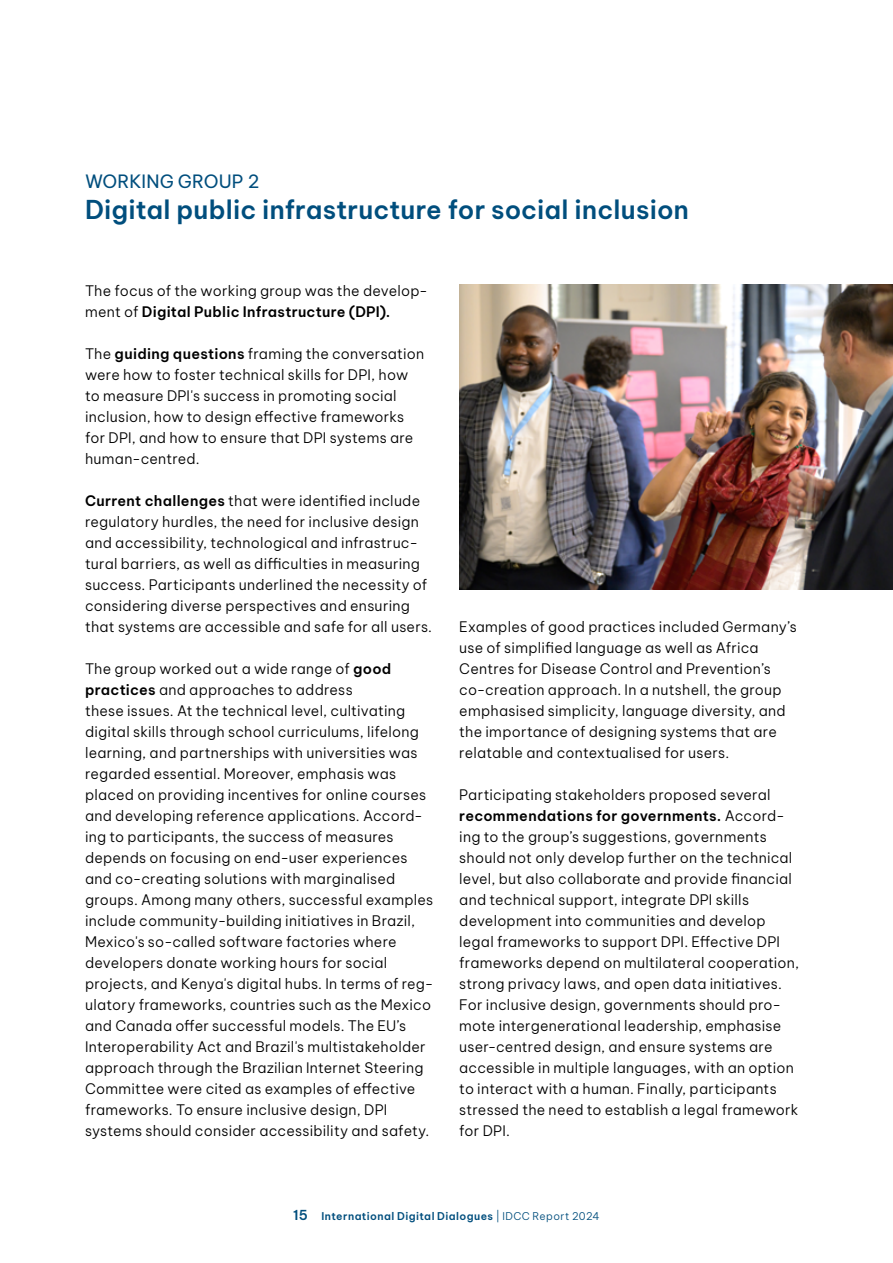
<style>
.page{position:relative;width:893px;height:1263px;background:#fff}
.page>*{position:absolute;margin:0;border:0;box-sizing:border-box;transform-origin:0 0}
.t1{font:600 25.5px "Be Vietnam Pro";letter-spacing:.005em;color:#004e7d}
.t2{font:18px "Be Vietnam Pro";letter-spacing:.005em;color:#004e7d}
.t3{font:300 14.25px/21px "Be Vietnam Pro";letter-spacing:.015em;color:#000}
.t4{font:600 10.5px "Be Vietnam Pro";letter-spacing:.04em;color:#004e7d}
.s1{font-weight:600}
.s2{font-size:13.5px}
.s3{font-weight:300}
</style>
<div class="page">
<img style="left:459px;top:285px;width:434px;height:305px">
<p class="t2" style="left:85px;top:166px;width:176px">WORKING GROUP 2</p>
<h1 class="t1" style="left:85px;top:188px;width:605px">Digital public infrastructure for social inclusion</h1>
<p class="t3" style="left:85px;top:279px;width:344px">The focus of the working group was the develop&shy;ment of <span class="s1">Digital Public Infrastructure (DPI).</span></p>
<p class="t3" style="left:85px;top:342px;width:341px">The <span class="s1">guiding questions</span> framing the conversation were how to foster technical skills for DPI, how to measure DPI's success in promoting social inclusion, how to design effective frameworks for DPI, and how to ensure that DPI systems are human-centred.</p>
<p class="t3" style="left:85px;top:489px;width:349px"><span class="s1">Current challenges</span> that were identified include regulatory hurdles, the need for inclusive design and accessibility, technological and infrastruc&shy;tural barriers, as well as difficulties in measuring success. Participants underlined the necessity of considering diverse perspectives and ensuring that systems are accessible and safe for all users.</p>
<p class="t3" style="left:85px;top:657px;width:350px">The group worked out a wide range of <span class="s1">good practices</span> and approaches to address<br>these issues. At the technical level, cultivating digital skills through school curriculums, lifelong learning, and partnerships with universities was regarded essential. Moreover, emphasis was placed on providing incentives for online courses and developing reference applications. Accord&shy;ing to participants, the success of measures depends on focusing on end-user experiences and co-creating solutions with marginalised groups. Among many others, successful examples include community-building initiatives in Brazil, Mexico's so- called software factories where developers donate working hours for social projects, and Kenya's digital hubs. In terms of reg&shy;ulatory frameworks, countries such as the Mexico and Canada offer successful models. The EU’s Interoperability Act and Brazil's multistakeholder approach through the Brazilian Internet Steering Committee were cited as examples of effective frameworks. To ensure inclusive design, DPI systems should consider accessibility and safety.</p>
<p class="t3" style="left:459px;top:615px;width:339px">Examples of good practices included Germany’s use of simplified language as well as Africa Centres for Disease Control and Prevention’s co-creation approach. In a nutshell, the group emphasised simplicity, language diversity, and the importance of designing systems that are relatable and contextualised for users.</p>
<p class="t3" style="left:459px;top:783px;width:341px">Participating stakeholders proposed several <span class="s1">recommendations for governments.</span> Accord&shy;ing to the group’s suggestions, governments should not only develop further on the technical level, but also collaborate and provide financial and technical support, integrate DPI skills development into communities and develop legal frameworks to support DPI. Effective DPI frameworks depend on multilateral cooperation, strong privacy laws, and open data initiatives.<br>For inclusive design, governments should pro&shy;mote intergenerational leadership, emphasise user-centred design, and ensure systems are accessible in multiple languages, with an option to interact with a human. Finally, participants stressed the need to establish a legal framework for DPI.</p>
<p class="t4" style="left:293px;top:1207px;width:308px"><span class="s2">15</span> International Digital Dialogues <span class="s3">| IDCC Report 2024</span></p>
</div>
